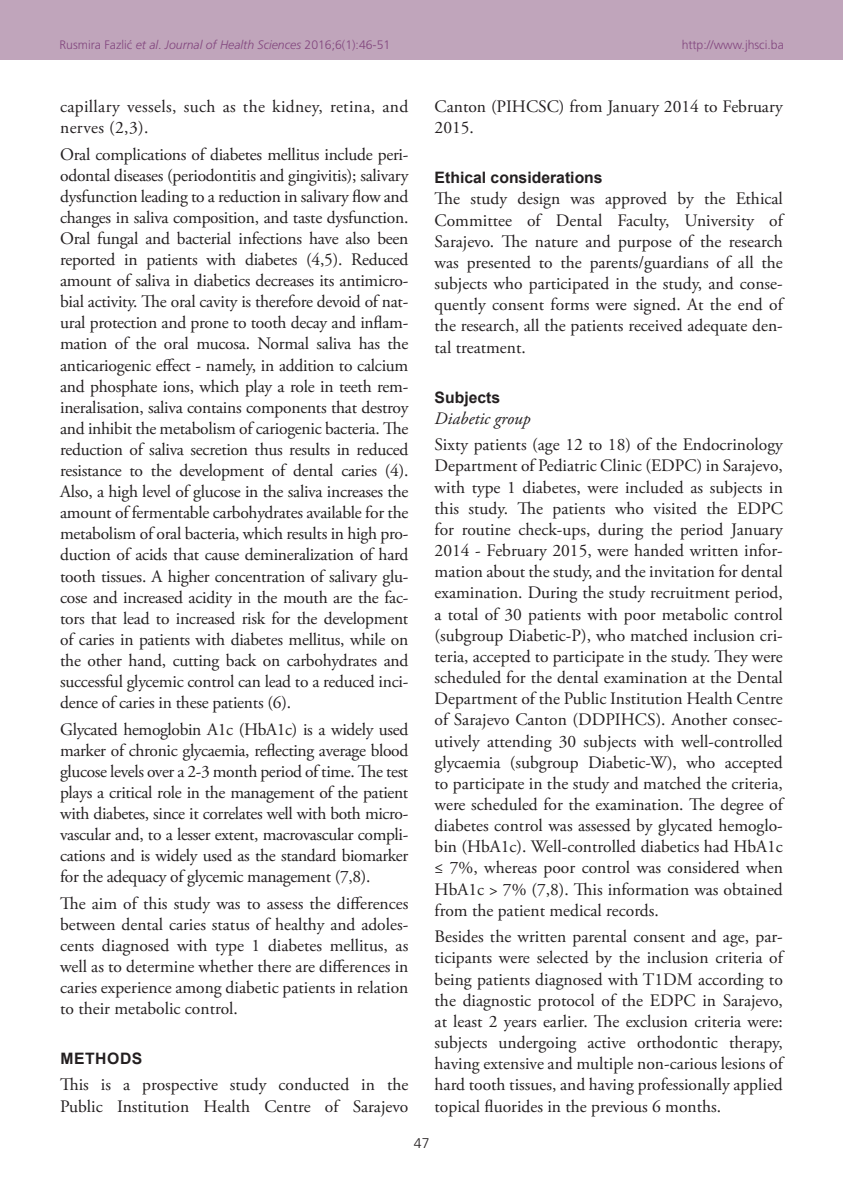
<style>
.page{position:relative;width:843px;height:1191px;background:#fff}
.page>*{position:absolute;margin:0;border:0;box-sizing:border-box;transform-origin:0 0}
.TX{font:17.5px/21.2px "Adobe Garamond Pro";color:#231f20;text-align:justify}
.TX-2{font:17.5px/21.2px "Adobe Garamond Pro";letter-spacing:.02em;color:#231f20}
.t1{font:italic 17.5px "Adobe Garamond Pro";color:#231f20}
.t2{font:700 15.75px "Arial";color:#231f20}
.t3{font:700 15.75px "Arial";letter-spacing:.035em;color:#231f20}
.RF{font:300 14px "Frutiger CE";color:#231f20}
.RH{font:300 12.25px "Frutiger CE";color:#82467e}
.s1{font-style:italic}
</style>
<div class="page">
<div style="left:0;top:0;width:843px;height:60px;background:#c0a5bb"></div>
<p class="RH" style="left:60px;top:37px;width:332px">Rusmira Fazlić <span class="s1">et al</span>. <span class="s1">Journal of Health Sciences</span> 2016;6(1):46-51</p>
<p class="RH" style="left:682px;top:37px;width:104px">http://www.jhsci.ba</p>
<p class="TX-2" style="left:60px;top:97px;width:350px">capillary vessels, such as the kidney, retina, and nerves (2,3).</p>
<p class="TX" style="left:60px;top:144px;width:350px">Oral complications of diabetes mellitus include peri&shy;odontal diseases (periodontitis and gingivitis); salivary dysfunction leading to a reduction in salivary flow and changes in saliva composition, and taste dysfunction.<br>Oral fungal and bacterial infections have also been reported in patients with diabetes (4,5). Reduced amount of saliva in diabetics decreases its antimicro&shy;bial activity. The oral cavity is therefore devoid of nat&shy;ural protection and prone to tooth decay and inflam&shy;mation of the oral mucosa. Normal saliva has the anticariogenic effect - namely, in addition to calcium and phosphate ions, which play a role in teeth rem&shy;ineralisation, saliva contains components that destroy and inhibit the metabolism of cariogenic bacteria. The reduction of saliva secretion thus results in reduced resistance to the development of dental caries (4).<br>Also, a high level of glucose in the saliva increases the amount of fermentable carbohydrates available for the metabolism of oral bacteria, which results in high pro&shy;duction of acids that cause demineralization of hard tooth tissues. A higher concentration of salivary glu&shy;cose and increased acidity in the mouth are the fac&shy;tors that lead to increased risk for the development of caries in patients with diabetes mellitus, while on the other hand, cutting back on carbohydrates and successful glycemic control can lead to a reduced inci&shy;dence of caries in these patients (6).</p>
<p class="TX" style="left:60px;top:719px;width:350px">Glycated hemoglobin A1c (HbA1c) is a widely used marker of chronic glycaemia, reflecting average blood glucose levels over a 2-3 month period of time. The test plays a critical role in the management of the patient with diabetes, since it correlates well with both micro&shy;vascular and, to a lesser extent, macrovascular compli&shy;cations and is widely used as the standard biomarker for the adequacy of glycemic management (7,8).</p>
<p class="TX" style="left:60px;top:893px;width:350px">The aim of this study was to assess the differences between dental caries status of healthy and adoles&shy;cents diagnosed with type 1 diabetes mellitus, as well as to determine whether there are differences in caries experience among diabetic patients in relation to their metabolic control.</p>
<h1 class="t3" style="left:60px;top:1047px;width:84px">METHODS</h1>
<p class="TX" style="left:60px;top:1075px;width:350px">This is a prospective study conducted in the<br>Public Institution Health Centre of Sarajevo</p>
<p class="TX" style="left:435px;top:97px;width:350px">Canton (PIHCSC) from January 2014 to February<br>2015.</p>
<h2 class="t2" style="left:435px;top:167px;width:170px">Ethical considerations</h2>
<p class="TX" style="left:435px;top:189px;width:350px">The study design was approved by the Ethical Committee of Dental Faculty, University of Sarajevo. The nature and purpose of the research was presented to the parents/guardians of all the subjects who participated in the study, and conse&shy;quently consent forms were signed. At the end of the research, all the patients received adequate den&shy;tal treatment.</p>
<h2 class="t2" style="left:435px;top:386px;width:67px">Subjects</h2>
<h3 class="t1" style="left:435px;top:408px;width:98px">Diabetic group</h3>
<p class="TX" style="left:435px;top:435px;width:350px">Sixty patients (age 12 to 18) of the Endocrinology Department of Pediatric Clinic (EDPC) in Sarajevo, with type 1 diabetes, were included as subjects in this study. The patients who visited the EDPC for routine check-ups, during the period January 2014 - February 2015, were handed written infor&shy;mation about the study, and the invitation for dental examination. During the study recruitment period, a total of 30 patients with poor metabolic control (subgroup Diabetic-P), who matched inclusion cri&shy;teria, accepted to participate in the study. They were scheduled for the dental examination at the Dental Department of the Public Institution Health Centre of Sarajevo Canton (DDPIHCS). Another consec&shy;utively attending 30 subjects with well-controlled glycaemia (subgroup Diabetic-W), who accepted to participate in the study and matched the criteria, were scheduled for the examination. The degree of diabetes control was assessed by glycated hemoglo&shy;bin (HbA1c). Well-controlled diabetics had HbA1c ≤ 7%, whereas poor control was considered when HbA1c &gt; 7% (7,8). This information was obtained from the patient medical records.</p>
<p class="TX" style="left:435px;top:926px;width:350px">Besides the written parental consent and age, par&shy;ticipants were selected by the inclusion criteria of being patients diagnosed with T1DM according to the diagnostic protocol of the EDPC in Sarajevo, at least 2 years earlier. The exclusion criteria were: subjects undergoing active orthodontic therapy, having extensive and multiple non-carious lesions of hard tooth tissues, and having professionally applied topical fluorides in the previous 6 months.</p>
<p class="RF" style="left:414px;top:1134px;width:17px">47</p>
</div>
